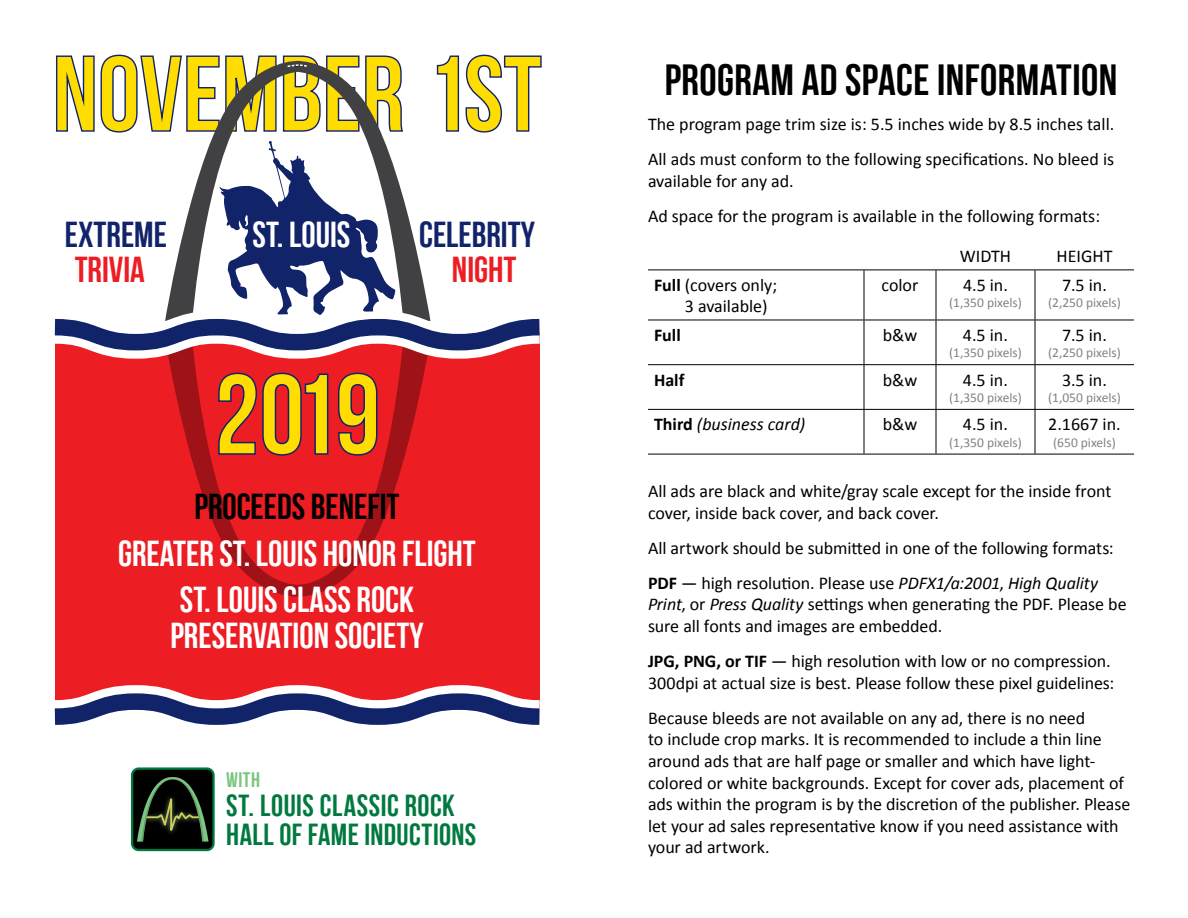
<style>
.page{position:relative;width:1188px;height:918px;background:#fff}
.page>*{position:absolute;margin:0;border:0;box-sizing:border-box;transform-origin:0 0}
.t1{font:113.85px "Bebas Neue";color:#fd0}
.t2{font:106.8px "Bebas Neue";color:#fd0}
.t3{font:43.5px "Bebas Neue";letter-spacing:.01em;color:#000}
.t4{font:36px/46.5px "Bebas Neue";color:#fff;text-align:center}
.t5{font:36px "Bebas Neue";color:#112369}
.t6{font:36px "Bebas Neue";color:#000}
.t7{font:36px "Bebas Neue";color:#ed1d24}
.t8{font:30.45px/29.1px "Bebas Neue";letter-spacing:.015em;color:#00793f}
.t9{font:21px "Bebas Neue";color:#7cc580}
.t10{font:18px/21.6px "Calibri";letter-spacing:-.005em;color:#000}
.t11{font:italic 18px "Calibri";color:#000}
.t12{font:700 18px "Calibri";color:#000}
.t13{font:13.5px "Calibri";color:#808285}
.s1{font-weight:700}
.s2{font-weight:700;font-style:normal}
.s3{font-style:italic}
</style>
<div class="page">
<hr style="left:648px;top:270px;width:216px;height:1px;background:#000">
<hr style="left:864px;top:270px;width:72px;height:1px;background:#000">
<hr style="left:864px;top:270px;width:1px;height:50px;background:#000">
<hr style="left:936px;top:270px;width:99px;height:1px;background:#000">
<hr style="left:936px;top:270px;width:1px;height:50px;background:#000">
<hr style="left:1035px;top:270px;width:99px;height:1px;background:#000">
<hr style="left:1035px;top:270px;width:1px;height:50px;background:#000">
<hr style="left:648px;top:320px;width:216px;height:1px;background:#000">
<hr style="left:864px;top:320px;width:72px;height:1px;background:#000">
<hr style="left:864px;top:320px;width:1px;height:44px;background:#000">
<hr style="left:936px;top:320px;width:99px;height:1px;background:#000">
<hr style="left:936px;top:320px;width:1px;height:44px;background:#000">
<hr style="left:1035px;top:320px;width:99px;height:1px;background:#000">
<hr style="left:1035px;top:320px;width:1px;height:44px;background:#000">
<hr style="left:648px;top:364px;width:216px;height:1px;background:#000">
<hr style="left:864px;top:364px;width:72px;height:1px;background:#000">
<hr style="left:864px;top:365px;width:1px;height:44px;background:#000">
<hr style="left:936px;top:364px;width:99px;height:1px;background:#000">
<hr style="left:936px;top:365px;width:1px;height:44px;background:#000">
<hr style="left:1035px;top:364px;width:99px;height:1px;background:#000">
<hr style="left:1035px;top:365px;width:1px;height:44px;background:#000">
<hr style="left:648px;top:409px;width:216px;height:1px;background:#000">
<hr style="left:864px;top:409px;width:72px;height:1px;background:#000">
<hr style="left:864px;top:410px;width:1px;height:44px;background:#000">
<hr style="left:936px;top:409px;width:99px;height:1px;background:#000">
<hr style="left:936px;top:410px;width:1px;height:44px;background:#000">
<hr style="left:1035px;top:409px;width:99px;height:1px;background:#000">
<hr style="left:1035px;top:410px;width:1px;height:44px;background:#000">
<hr style="left:648px;top:454px;width:216px;height:1px;background:#000">
<hr style="left:864px;top:454px;width:72px;height:1px;background:#000">
<hr style="left:936px;top:454px;width:99px;height:1px;background:#000">
<hr style="left:1035px;top:454px;width:99px;height:1px;background:#000">
<svg style="left:436px;top:54px;width:106px;height:79px"></svg>
<div style="left:55px;top:333px;width:484px;height:375px;background:#ed1d24"></div>
<svg style="left:211px;top:133px;width:174px;height:8px"></svg>
<svg style="left:56px;top:54px;width:347px;height:79px"></svg>
<svg style="left:172px;top:375px;width:252px;height:222px"></svg>
<svg style="left:168px;top:359px;width:372px;height:16px"></svg>
<svg style="left:54px;top:141px;width:486px;height:218px"></svg>
<svg style="left:217px;top:372px;width:112px;height:84px"></svg>
<svg style="left:337px;top:372px;width:41px;height:84px"></svg>
<svg style="left:54px;top:685px;width:486px;height:40px"></svg>
<svg style="left:131px;top:767px;width:84px;height:84px;background:#172b1a"></svg>
<h2 class="t2" style="left:53px;top:35px;width:491px">NOVEMBER 1ST</h2>
<h3 class="t5" style="left:65px;top:215px;width:104px">EXTREME</h3>
<h3 class="t4" style="left:253px;top:211px;width:99px">ST. LOUIS</h3>
<h3 class="t5" style="left:419px;top:215px;width:117px">CELEBRITY</h3>
<h3 class="t7" style="left:75px;top:250px;width:72px">TRIVIA</h3>
<h3 class="t7" style="left:452px;top:250px;width:66px">NIGHT</h3>
<h1 class="t1" style="left:214px;top:352px;width:168px">2019</h1>
<h3 class="t6" style="left:194px;top:487px;width:207px">PROCEEDS BENEFIT</h3>
<h3 class="t4" style="left:118px;top:530px;width:359px">GREATER ST. LOUIS HONOR FLIGHT<br>ST. LOUIS CLASS ROCK</h3>
<h3 class="t4" style="left:170px;top:612px;width:255px">PRESERVATION SOCIETY</h3>
<p class="t9" style="left:226px;top:768px;width:35px">WITH</p>
<h3 class="t8" style="left:226px;top:791px;width:252px">ST. LOUIS CLASSIC ROCK<br>HALL OF FAME INDUCTIONS</h3>
<h3 class="t3" style="left:665px;top:56px;width:454px">PROGRAM AD SPACE INFORMATION</h3>
<p class="t10" style="left:648px;top:106px;width:468px;line-height:35.1px">The program page trim size is: 5.5 inches wide by 8.5 inches tall.<br>All ads must conform to the following specifications. No bleed is</p>
<p class="t10" style="left:648px;top:162px;width:454px;line-height:35.1px">available for any ad.<br>Ad space for the program is available in the following formats:</p>
<p class="t10" style="left:960px;top:245px;width:53px">WIDTH</p>
<p class="t10" style="left:1057px;top:245px;width:57px">HEIGHT</p>
<p class="t10" style="left:685px;top:273px;width:94px;text-indent:-31px"><span class="s1">Full</span> (covers only;<br>3 available)</p>
<p class="t10" style="left:882px;top:273px;width:38px">color</p>
<p class="t10" style="left:963px;top:273px;width:46px">4.5 in.</p>
<p class="t10" style="left:1062px;top:273px;width:46px">7.5 in.</p>
<p class="t13" style="left:1048px;top:294px;width:74px">(2,250 pixels)</p>
<p class="t13" style="left:949px;top:294px;width:74px">(1,350 pixels)</p>
<p class="t12" style="left:654px;top:324px;width:28px">Full</p>
<p class="t10" style="left:883px;top:323px;width:36px">b&amp;w</p>
<p class="t10" style="left:963px;top:323px;width:46px">4.5 in.</p>
<p class="t13" style="left:949px;top:344px;width:74px">(1,350 pixels)</p>
<p class="t12" style="left:654px;top:369px;width:32px">Half</p>
<p class="t10" style="left:883px;top:368px;width:36px">b&amp;w</p>
<p class="t10" style="left:963px;top:368px;width:46px">4.5 in.</p>
<p class="t13" style="left:949px;top:389px;width:74px">(1,350 pixels)</p>
<p class="t10" style="left:1062px;top:323px;width:46px">7.5 in.</p>
<p class="t13" style="left:1048px;top:344px;width:74px">(2,250 pixels)</p>
<p class="t10" style="left:1062px;top:368px;width:46px">3.5 in.</p>
<p class="t13" style="left:1048px;top:389px;width:74px">(1,050 pixels)</p>
<p class="t11" style="left:654px;top:413px;width:153px"><span class="s2">Third</span> (business card)</p>
<p class="t10" style="left:883px;top:413px;width:36px">b&amp;w</p>
<p class="t10" style="left:963px;top:413px;width:46px">4.5 in.</p>
<p class="t13" style="left:949px;top:434px;width:74px">(1,350 pixels)</p>
<p class="t10" style="left:1048px;top:413px;width:74px">2.1667 in.</p>
<p class="t13" style="left:1053px;top:434px;width:64px">(650 pixels)</p>
<p class="t10" style="left:648px;top:479px;width:465px">All ads are black and white/gray scale except for the inside front cover, inside back cover, and back cover.</p>
<p class="t10" style="left:648px;top:529px;width:467px;line-height:35.1px">All artwork should be submitted in one of the following formats:<br><span class="s1">PDF</span> — high resolution. Please use <span class="s3">PDFX1/a:2001</span>, <span class="s3">High Quality</span></p>
<p class="t10" style="left:648px;top:593px;width:480px"><span class="s3">Print</span>, or <span class="s3">Press Quality</span> settings when generating the PDF. Please be sure all fonts and images are embedded.</p>
<p class="t10" style="left:648px;top:650px;width:468px"><span class="s1">JPG, PNG, or TIF</span> — high resolution with low or no compression.<br>300dpi at actual size is best. Please follow these pixel guidelines:</p>
<p class="t10" style="left:648px;top:706px;width:484px">Because bleeds are not available on any ad, there is no need<br>to include crop marks. It is recommended to include a thin line around ads that are half page or smaller and which have light&shy;colored or white backgrounds. Except for cover ads, placement of ads within the program is by the discretion of the publisher. Please let your ad sales representative know if you need assistance with your ad artwork.</p>
</div>
